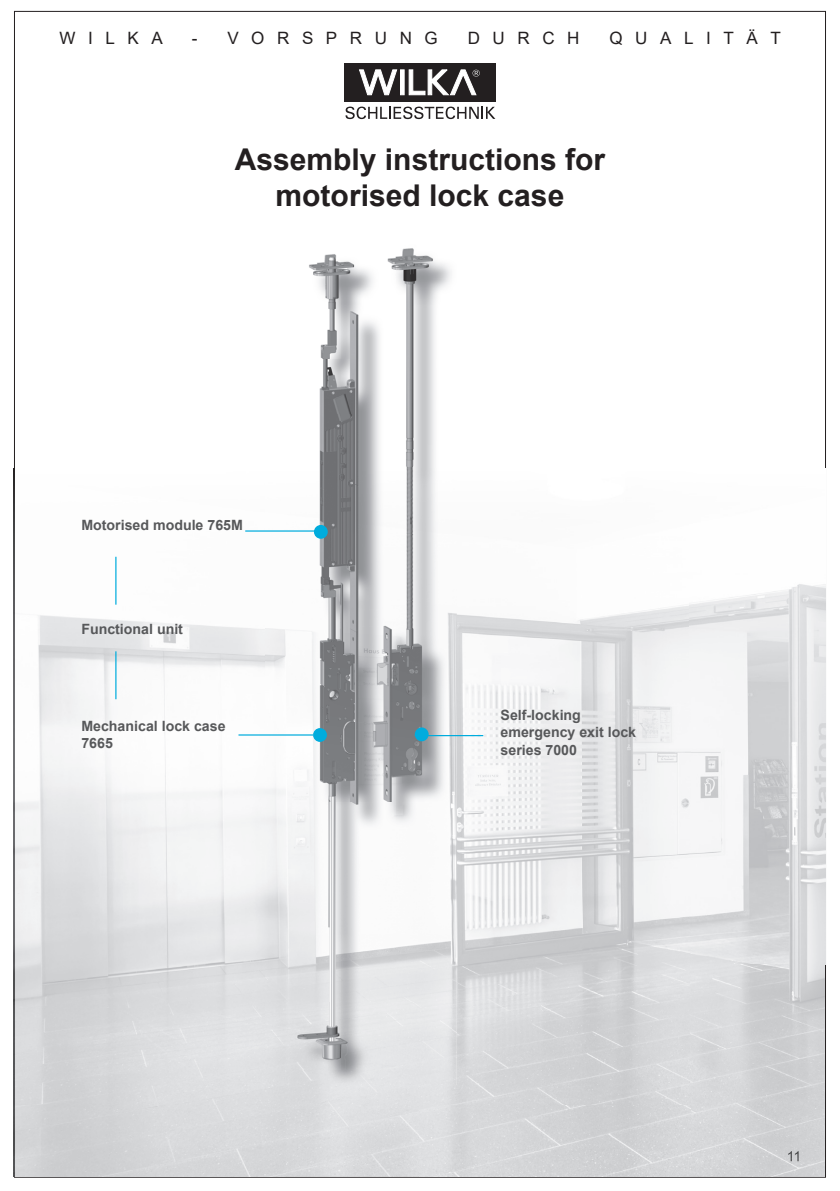
<style>
.page{position:relative;width:840px;height:1191px;background:#fff}
.page>*{position:absolute;margin:0;border:0;box-sizing:border-box;transform-origin:0 0}
.t1{font:700 30px/36px "Arial";color:#231f20;text-align:center}
.t2{font:17px "Arial";letter-spacing:.74em;color:#231f20}
.t3{font:700 14.2px/17.4px "Arial";color:#57585a}
</style>
<div class="page">
<img style="left:15px;top:531px;width:250px;height:362px">
<img style="left:456px;top:606px;width:233px;height:287px">
<img style="left:689px;top:584px;width:135px;height:592px">
<img style="left:15px;top:893px;width:269px;height:283px">
<img style="left:420px;top:893px;width:270px;height:283px">
<div style="left:284px;top:1069px;width:136px;height:107px;background:#dbdcde"></div>
<svg style="left:787px;top:1151px;width:11px;height:10px"></svg>
<img style="left:14px;top:468px;width:1px;height:708px">
<img style="left:400px;top:613px;width:56px;height:472px">
<img style="left:286px;top:1069px;width:114px;height:16px">
<img style="left:402px;top:248px;width:12px;height:4px">
<img style="left:265px;top:531px;width:21px;height:538px">
<img style="left:286px;top:252px;width:165px;height:817px">
<div style="left:314px;top:525px;width:13px;height:14px;background:#00acdd;border-radius:50%"></div>
<div style="left:313px;top:728px;width:14px;height:14px;background:#00acdd;border-radius:50%"></div>
<div style="left:414px;top:727px;width:14px;height:14px;background:#00acdd;border-radius:50%"></div>
<hr style="left:245px;top:530px;width:71px;height:1px;background:#00acdd">
<hr style="left:238px;top:734px;width:75px;height:1px;background:#00acdd">
<hr style="left:115px;top:557px;width:1px;height:47px;background:#00acdd">
<hr style="left:115px;top:651px;width:1px;height:48px;background:#00acdd">
<hr style="left:414px;top:735px;width:69px;height:1px;background:#00acdd">
<div style="left:344px;top:63px;width:151px;height:39px;background:#231f20"></div>
<svg style="left:359px;top:69px;width:38px;height:26px"></svg>
<hr style="left:400px;top:70px;width:4px;height:25px;background:#fff">
<svg style="left:408px;top:69px;width:71px;height:26px"></svg>
<svg style="left:345px;top:107px;width:150px;height:12px"></svg>
<p class="t2" style="left:59px;top:26px;width:105px">WILKA</p>
<p class="t2" style="left:192px;top:26px;width:247px">- VORSPRUNG</p>
<p class="t2" style="left:467px;top:26px;width:113px">DURCH</p>
<p class="t2" style="left:609px;top:26px;width:173px">QUALITÄT</p>
<h1 class="t1" style="left:234px;top:142px;width:372px">Assembly instructions for motorised lock case</h1>
<p class="t3" style="left:81px;top:517px;width:163px">Motorised module 765M</p>
<p class="t3" style="left:81px;top:620px;width:103px">Functional unit</p>
<p class="t3" style="left:81px;top:717px;width:146px">Mechanical lock case<br>7665</p>
<p class="t3" style="left:500px;top:706px;width:137px">Self-locking emergency exit lock series 7000</p>
</div>
